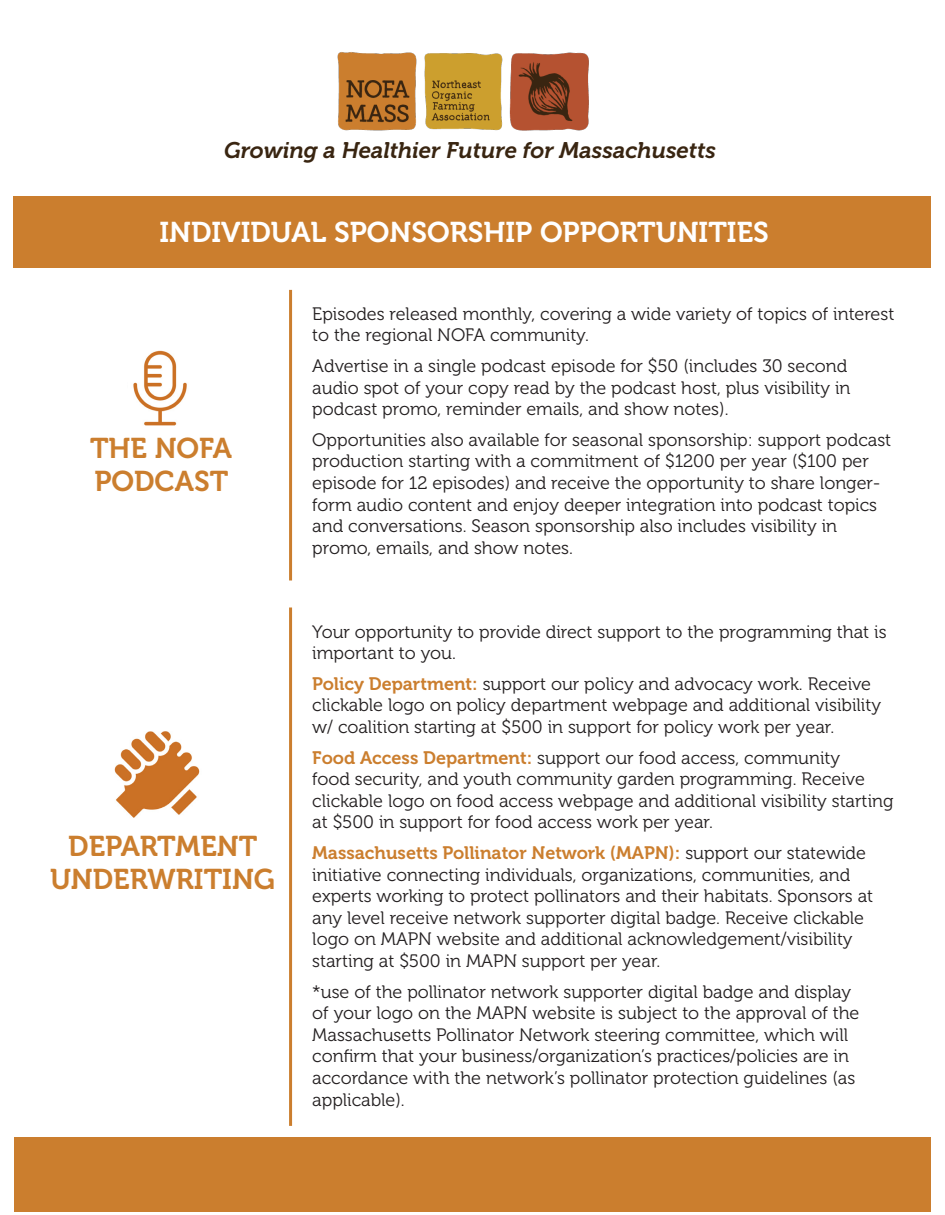
<style>
.page{position:relative;width:945px;height:1215px;background:#fff}
.page>*{position:absolute;margin:0;border:0;box-sizing:border-box;transform-origin:0 0}
.t1{font:28.5px "Museo 700";color:#cb7e2e}
.t2{font:28.5px "Museo 700";color:#fff}
.t3{font:italic 22.5px "Museo 700";color:#392511}
.t4{font:18px/21.6px "Museo 300";color:#231f20}
.s1{font-family:"Museo 700";color:#cb7e2e}
</style>
<div class="page">
<img style="left:337px;top:52px;width:252px;height:79px">
<div style="left:14px;top:196px;width:918px;height:72px;background:#cb7e2e"></div>
<hr style="left:289px;top:290px;width:3px;height:291px;background:#cb7e2e">
<hr style="left:289px;top:608px;width:3px;height:518px;background:#cb7e2e">
<div style="left:14px;top:1137px;width:917px;height:75px;background:#cb7e2e"></div>
<img style="left:133px;top:350px;width:54px;height:76px">
<img style="left:114px;top:731px;width:86px;height:87px">
<p class="t3" style="left:224px;top:138px;width:493px">Growing a Healthier Future for Massachusetts</p>
<p class="t2" style="left:159px;top:217px;width:611px">INDIVIDUAL SPONSORSHIP OPPORTUNITIES</p>
<p class="t1" style="left:90px;top:432px;width:144px">THE NOFA</p>
<p class="t1" style="left:94px;top:465px;width:135px">PODCAST</p>
<p class="t1" style="left:68px;top:831px;width:191px">DEPARTMENT</p>
<p class="t1" style="left:50px;top:864px;width:227px">UNDERWRITING</p>
<p class="t4" style="left:312px;top:303px;width:584px">Episodes released monthly, covering a wide variety of topics of interest to the regional NOFA community.</p>
<p class="t4" style="left:312px;top:355px;width:540px">Advertise in a single podcast episode for $50 (includes 30 second audio spot of your copy read by the podcast host, plus visibility in podcast promo, reminder emails, and show notes).</p>
<p class="t4" style="left:312px;top:429px;width:581px">Opportunities also available for seasonal sponsorship: support podcast production starting with a commitment of $1200 per year ($100 per episode for 12 episodes) and receive the opportunity to share longer&shy;form audio content and enjoy deeper integration into podcast topics and conversations. Season sponsorship also includes visibility in promo, emails, and show notes.</p>
<p class="t4" style="left:312px;top:621px;width:576px">Your opportunity to provide direct support to the programming that is important to you.</p>
<p class="t4" style="left:312px;top:673px;width:570px"><span class="s1">Policy Department:</span> support our policy and advocacy work. Receive clickable logo on policy department webpage and additional visibility w/ coalition starting at $500 in support for policy work per year.</p>
<p class="t4" style="left:312px;top:747px;width:583px"><span class="s1">Food Access Department:</span> support our food access, community<br>food security, and youth community garden programming. Receive clickable logo on food access webpage and additional visibility starting at $500 in support for food access work per year.</p>
<p class="t4" style="left:312px;top:842px;width:562px"><span class="s1">Massachusetts Pollinator Network (MAPN):</span> support our statewide initiative connecting individuals, organizations, communities, and experts working to protect pollinators and their habitats. Sponsors at any level receive network supporter digital badge. Receive clickable logo on MAPN website and additional acknowledgement/visibility starting at $500 in MAPN support per year.</p>
<p class="t4" style="left:312px;top:981px;width:549px">*use of the pollinator network supporter digital badge and display of your logo on the MAPN website is subject to the approval of the Massachusetts Pollinator Network steering committee, which will confirm that your business/organization’s practices/policies are in accordance with the network’s pollinator protection guidelines (as applicable).</p>
</div>
